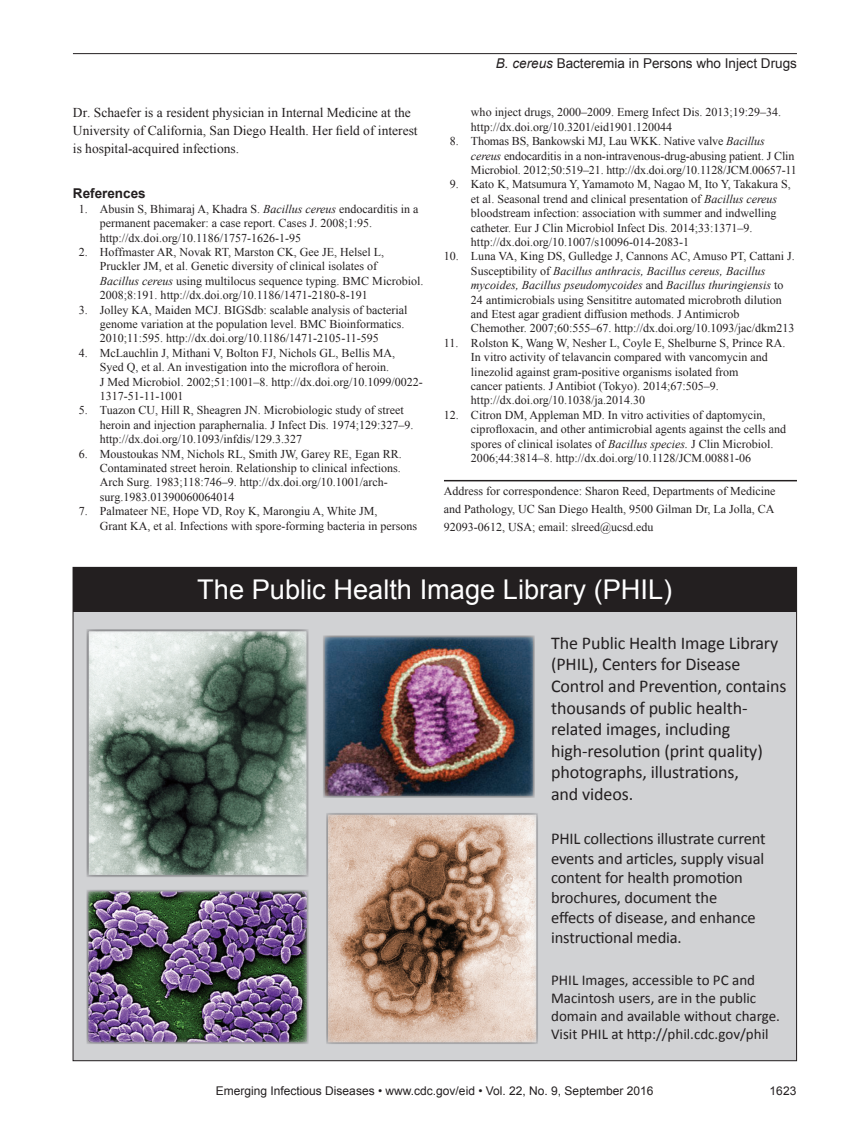
<style>
.page{position:relative;width:851px;height:1134px;background:#fff}
.page>*{position:absolute;margin:0;border:0;box-sizing:border-box;transform-origin:0 0}
.t1{font:27.15px "Arial";color:#fff}
.t2{font:18px/21.6px "Calibri";letter-spacing:-.005em;color:#231f20}
.t3{font:16.5px/19.8px "Calibri";letter-spacing:-.01em;color:#231f20}
.t4{font:15px/18px "Calibri";color:#231f20}
.Bio{font:13.5px/18px "Times New Roman";color:#231f20}
.Running_Head{font:13.5px "Arial";color:#231f20}
.Ref_Title{font:700 13.5px "Arial";color:#231f20}
.References{font:12px/14.4px "Times New Roman";color:#231f20}
.Correspondence{font:12px/18px "Times New Roman";color:#231f20;text-align:justify}
.t5{font:12px "Arial";color:#231f20}
.s1{font-style:italic}
</style>
<div class="page">
<hr style="left:73px;top:53px;width:723px;height:1px;background:#231f20">
<hr style="left:444px;top:480px;width:353px;height:1px;background:#231f20">
<div style="left:73px;top:567px;width:723px;height:494px;background:#d1d2d4"></div>
<div style="left:73px;top:567px;width:723px;height:44px;background:#231f20"></div>
<img style="left:89px;top:632px;width:217px;height:242px">
<div style="left:86px;top:629px;width:223px;height:248px;border:2px solid #636366"></div>
<img style="left:326px;top:638px;width:205px;height:157px">
<div style="left:323px;top:635px;width:211px;height:163px;border:2px solid #636366"></div>
<img style="left:329px;top:816px;width:206px;height:225px">
<img style="left:89px;top:893px;width:217px;height:148px">
<div style="left:86px;top:890px;width:223px;height:154px;border:2px solid #636366"></div>
<p class="Bio" style="left:73px;top:104px;width:346px">Dr. Schaefer is a resident physician in Internal Medicine at the<br>University of California, San Diego Health. Her field of interest is hospital-acquired infections.</p>
<p class="Ref_Title" style="left:73px;top:185px;width:74px">References</p>
<p class="References" style="left:100px;top:201px;width:320px;text-indent:-21px">1. Abusin S, Bhimaraj A, Khadra S. <span class="s1">Bacillus cereus</span> endocarditis in a permanent pacemaker: a case report. Cases J. 2008;1:95. http://dx.doi.org/10.1186/1757-1626-1-95</p>
<p class="References" style="left:100px;top:245px;width:325px;text-indent:-21px">2. Hoffmaster AR, Novak RT, Marston CK, Gee JE, Helsel L, Pruckler JM, et al. Genetic diversity of clinical isolates of<br><span class="s1">Bacillus cereus</span> using multilocus sequence typing. BMC Microbiol.<br>2008;8:191. http://dx.doi.org/10.1186/1471-2180-8-191</p>
<p class="References" style="left:100px;top:302px;width:309px;text-indent:-21px">3. Jolley KA, Maiden MCJ. BIGSdb: scalable analysis of bacterial genome variation at the population level. BMC Bioinformatics.<br>2010;11:595. http://dx.doi.org/10.1186/1471-2105-11-595</p>
<p class="References" style="left:100px;top:345px;width:324px;text-indent:-21px">4. McLauchlin J, Mithani V, Bolton FJ, Nichols GL, Bellis MA,<br>Syed Q, et al. An investigation into the microflora of heroin.<br>J Med Microbiol. 2002;51:1001–8. http://dx.doi.org/10.1099/0022- 1317-51-11-1001</p>
<p class="References" style="left:100px;top:403px;width:315px;text-indent:-21px">5. Tuazon CU, Hill R, Sheagren JN. Microbiologic study of street heroin and injection paraphernalia. J Infect Dis. 1974;129:327–9. http://dx.doi.org/10.1093/infdis/129.3.327</p>
<p class="References" style="left:100px;top:446px;width:303px;text-indent:-21px">6. Moustoukas NM, Nichols RL, Smith JW, Garey RE, Egan RR.<br>Contaminated street heroin. Relationship to clinical infections.<br>Arch Surg. 1983;118:746–9. http://dx.doi.org/10.1001/arch&shy;surg.1983.01390060064014</p>
<p class="References" style="left:100px;top:504px;width:318px;text-indent:-21px">7. Palmateer NE, Hope VD, Roy K, Marongiu A, White JM,<br>Grant KA, et al. Infections with spore-forming bacteria in persons</p>
<p class="Running_Head" style="left:496px;top:55px;width:302px"><span class="s1">B. cereus</span> Bacteremia in Persons who Inject Drugs</p>
<p class="References" style="left:471px;top:105px;width:312px">who inject drugs, 2000–2009. Emerg Infect Dis. 2013;19:29–34. http://dx.doi.org/10.3201/eid1901.120044</p>
<p class="References" style="left:471px;top:134px;width:327px;text-indent:-21px">8. Thomas BS, Bankowski MJ, Lau WKK. Native valve <span class="s1">Bacillus cereus</span> endocarditis in a non-intravenous-drug-abusing patient. J Clin<br>Microbiol. 2012;50:519–21. http://dx.doi.org/10.1128/JCM.00657-11</p>
<p class="References" style="left:471px;top:177px;width:321px;text-indent:-21px">9. Kato K, Matsumura Y, Yamamoto M, Nagao M, Ito Y, Takakura S, et al. Seasonal trend and clinical presentation of <span class="s1">Bacillus cereus </span>bloodstream infection: association with summer and indwelling catheter. Eur J Clin Microbiol Infect Dis. 2014;33:1371–9. http://dx.doi.org/10.1007/s10096-014-2083-1</p>
<p class="References" style="left:471px;top:249px;width:325px;text-indent:-27px">10. Luna VA, King DS, Gulledge J, Cannons AC, Amuso PT, Cattani J.<br>Susceptibility of <span class="s1">Bacillus anthracis, Bacillus cereus, Bacillus mycoides, Bacillus pseudomycoides</span> and <span class="s1">Bacillus thuringiensis</span> to 24 antimicrobials using Sensititre automated microbroth dilution and Etest agar gradient diffusion methods. J Antimicrob Chemother. 2007;60:555–67. http://dx.doi.org/10.1093/jac/dkm213</p>
<p class="References" style="left:471px;top:335px;width:316px;text-indent:-27px">11. Rolston K, Wang W, Nesher L, Coyle E, Shelburne S, Prince RA.<br>In vitro activity of telavancin compared with vancomycin and linezolid against gram-positive organisms isolated from<br>cancer patients. J Antibiot (Tokyo). 2014;67:505–9. http://dx.doi.org/10.1038/ja.2014.30</p>
<p class="References" style="left:471px;top:407px;width:316px;text-indent:-27px">12. Citron DM, Appleman MD. In vitro activities of daptomycin, ciprofloxacin, and other antimicrobial agents against the cells and spores of clinical isolates of <span class="s1">Bacillus species.</span> J Clin Microbiol.<br>2006;44:3814–8. http://dx.doi.org/10.1128/JCM.00881-06</p>
<p class="Correspondence" style="left:444px;top:482px;width:333px">Address for correspondence: Sharon Reed, Departments of Medicine and Pathology, UC San Diego Health, 9500 Gilman Dr, La Jolla, CA 92093-0612, USA; email: slreed@ucsd.edu</p>
<p class="t1" style="left:197px;top:572px;width:476px">The Public Health Image Library (PHIL)</p>
<p class="t2" style="left:551px;top:632px;width:237px">The Public Health Image Library (PHIL), Centers for Disease<br>Control and Prevention, contains thousands of public health&shy;related images, including high-resolution (print quality) photographs, illustrations,<br>and videos.</p>
<p class="t3" style="left:551px;top:828px;width:216px">PHIL collections illustrate current events and articles, supply visual content for health promotion brochures, document the<br>effects of disease, and enhance instructional media.</p>
<p class="t4" style="left:551px;top:971px;width:230px">PHIL Images, accessible to PC and<br>Macintosh users, are in the public domain and available without charge.</p>
<p class="t4" style="left:551px;top:1025px;width:219px">Visit PHIL at http://phil.cdc.gov/phil</p>
<p class="t5" style="left:216px;top:1083px;width:439px">Emerging Infectious Diseases • www.cdc.gov/eid • Vol. 22, No. 9, September 2016</p>
<p class="t5" style="left:769px;top:1083px;width:28px">1623</p>
</div>
